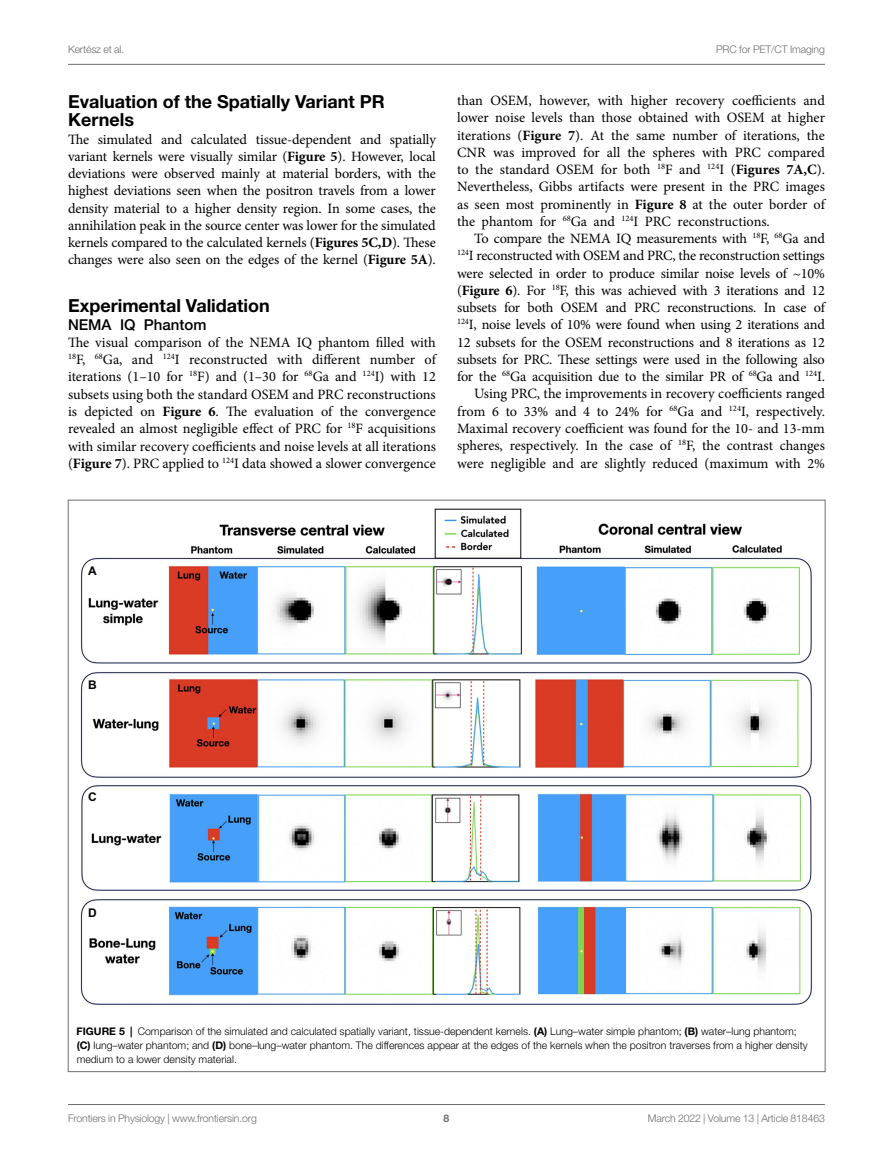
<style>
.page{position:relative;width:893px;height:1170px;background:#fff}
.page>*{position:absolute;margin:0;border:0;box-sizing:border-box;transform-origin:0 0}
.HEAD_2{font:700 18px/18.8px "Helvetica Neue LT Std";color:#000}
.HEAD_3_after_HEAD_2{font:500 15px "Helvetica Neue LT Std";color:#000}
.TEXT_FLUSH{font:14.25px/17.2px "Minion Pro";letter-spacing:-.01em;color:#000;text-align:justify}
.TEXT{font:14.25px/17.2px "Minion Pro";letter-spacing:-.01em;color:#000;text-align:justify}
.t1{font:700 12px "Arial";color:#000}
.FIG_LEG{font:300 10.5px/14.2px "Helvetica Neue LT Std";color:#000}
.t2{font:300 10.5px "Helvetica Neue LT Std";letter-spacing:-.015em;color:#6d6e71}
.t3{font:700 10.5px "Helvetica Neue LT Std";color:#6d6e71}
.s1{font-weight:700}
</style>
<div class="page">
<hr style="left:68px;top:64px;width:757px;height:1px;background:#6d6e71">
<hr style="left:68px;top:1104px;width:757px;height:1px;background:#6d6e71">
<img style="left:81px;top:508px;width:731px;height:497px">
<p class="t2" style="left:68px;top:42px;width:58px">Kertész et al.</p>
<p class="t2" style="left:716px;top:42px;width:110px">PRC for PET/CT Imaging</p>
<p class="HEAD_2" style="left:68px;top:91px;width:318px">Evaluation of the Spatially Variant PR<br>Kernels</p>
<p class="TEXT_FLUSH" style="left:68px;top:130px;width:369px">The simulated and calculated tissue-dependent and spatially variant kernels were visually similar (<span class="s1">Figure 5</span>). However, local deviations were observed mainly at material borders, with the highest deviations seen when the positron travels from a lower density material to a higher density region. In some cases, the annihilation peak in the source center was lower for the simulated kernels compared to the calculated kernels (<span class="s1">Figures 5C,D</span>). These changes were also seen on the edges of the kernel (<span class="s1">Figure 5A</span>).</p>
<p class="HEAD_2" style="left:68px;top:295px;width:203px">Experimental Validation</p>
<p class="HEAD_3_after_HEAD_2" style="left:68px;top:315px;width:140px">NEMA IQ Phantom</p>
<p class="TEXT_FLUSH" style="left:68px;top:334px;width:369px">The visual comparison of the NEMA IQ phantom filled with <sup>18</sup>F, <sup>68</sup>Ga, and <sup>124</sup>I reconstructed with different number of iterations (1–10 for <sup>18</sup>F) and (1–30 for <sup>68</sup>Ga and <sup>124</sup>I) with 12 subsets using both the standard OSEM and PRC reconstructions is depicted on <span class="s1">Figure 6</span>. The evaluation of the convergence revealed an almost negligible effect of PRC for <sup>18</sup>F acquisitions with similar recovery coefficients and noise levels at all iterations (<span class="s1">Figure 7</span>). PRC applied to <sup>124</sup>I data showed a slower convergence</p>
<p class="TEXT_FLUSH" style="left:457px;top:92px;width:369px">than OSEM, however, with higher recovery coefficients and lower noise levels than those obtained with OSEM at higher iterations (<span class="s1">Figure 7</span>). At the same number of iterations, the CNR was improved for all the spheres with PRC compared to the standard OSEM for both <sup>18</sup>F and <sup>124</sup>I (<span class="s1">Figures 7A,C</span>).<br>Nevertheless, Gibbs artifacts were present in the PRC images as seen most prominently in <span class="s1">Figure 8</span> at the outer border of the phantom for <sup>68</sup>Ga and <sup>124</sup>I PRC reconstructions.</p>
<p class="TEXT" style="left:457px;top:230px;width:369px;text-indent:17px">To compare the NEMA IQ measurements with <sup>18</sup>F, <sup>68</sup>Ga and <sup>124</sup>I reconstructed with OSEM and PRC, the reconstruction settings were selected in order to produce similar noise levels of ~10% (<span class="s1">Figure 6</span>). For <sup>18</sup>F, this was achieved with 3 iterations and 12 subsets for both OSEM and PRC reconstructions. In case of <sup>124</sup>I, noise levels of 10% were found when using 2 iterations and 12 subsets for the OSEM reconstructions and 8 iterations as 12 subsets for PRC. These settings were used in the following also for the <sup>68</sup>Ga acquisition due to the similar PR of <sup>68</sup>Ga and <sup>124</sup>I.</p>
<p class="TEXT" style="left:457px;top:385px;width:369px;text-indent:17px">Using PRC, the improvements in recovery coefficients ranged from 6 to 33% and 4 to 24% for <sup>68</sup>Ga and <sup>124</sup>I, respectively.<br>Maximal recovery coefficient was found for the 10- and 13-mm spheres, respectively. In the case of <sup>18</sup>F, the contrast changes were negligible and are slightly reduced (maximum with 2%</p>
<p class="t1" style="left:88px;top:562px;width:10px">A</p>
<p class="t1" style="left:88px;top:676px;width:10px">B</p>
<p class="t1" style="left:88px;top:788px;width:10px">C</p>
<p class="t1" style="left:88px;top:904px;width:10px">D</p>
<p class="FIG_LEG" style="left:77px;top:1023px;width:733px"><span class="s1">FIGURE 5 |</span> Comparison of the simulated and calculated spatially variant, tissue-dependent kernels. <span class="s1">(A)</span> Lung–water simple phantom; <span class="s1">(B)</span> water–lung phantom; <span class="s1">(C)</span> lung–water phantom; and <span class="s1">(D)</span> bone–lung–water phantom. The differences appear at the edges of the kernels when the positron traverses from a higher density medium to a lower density material.</p>
<p class="t2" style="left:68px;top:1111px;width:190px">Frontiers in Physiology | www.frontiersin.org</p>
<p class="t3" style="left:444px;top:1111px;width:7px">8</p>
<p class="t2" style="left:648px;top:1111px;width:178px">March 2022 | Volume 13 | Article 818463</p>
</div>
